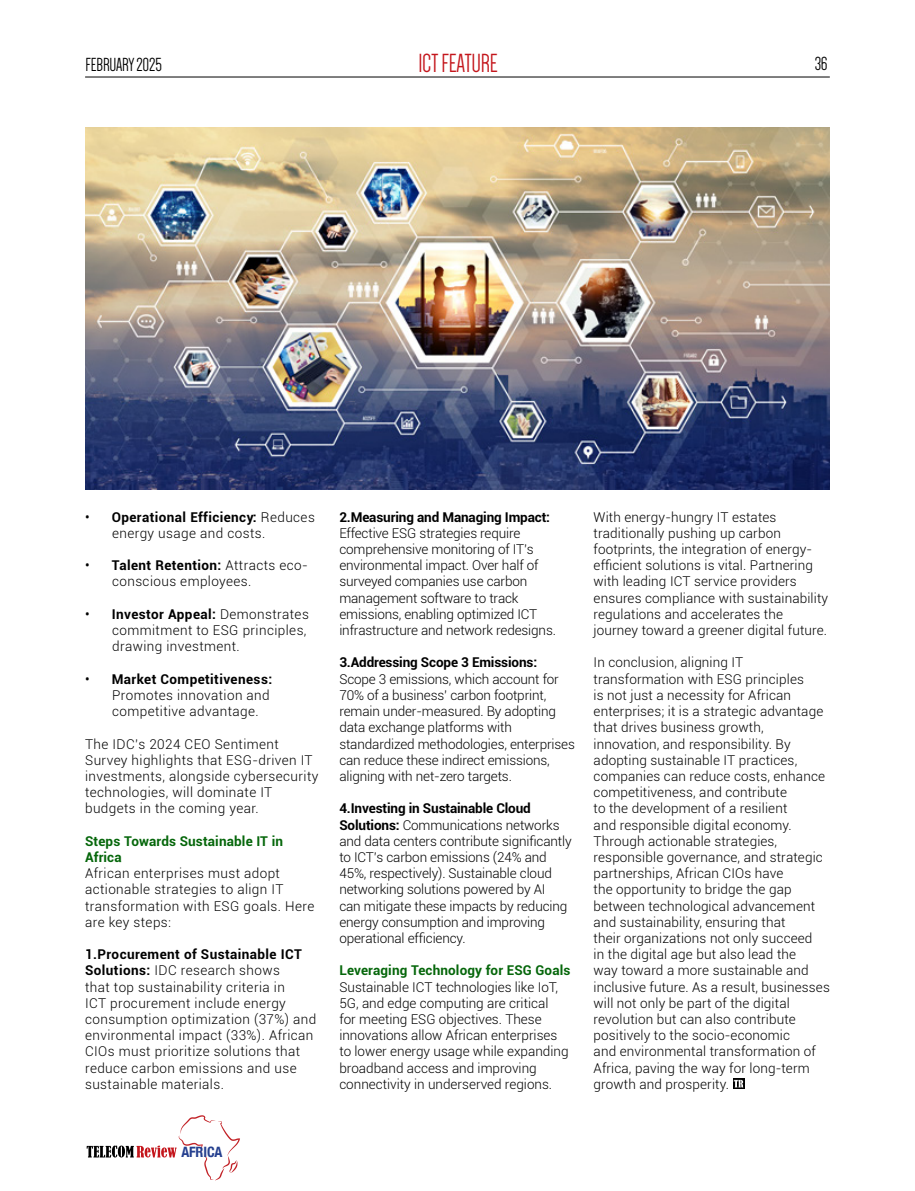
<style>
.page{position:relative;width:915px;height:1191px;background:#fff}
.page>*{position:absolute;margin:0;border:0;box-sizing:border-box;transform-origin:0 0}
.t1{font:27px "Dense";letter-spacing:-.01em;color:#c4161c}
.t2{font:19.5px "Dense";letter-spacing:-.01em;color:#000}
.t3{font:700 condensed 14.25px "Helvetica Neue";letter-spacing:-.01em;color:#25408f}
.t4{font:300 13.5px/16.2px "Roboto";letter-spacing:.01em;color:#000}
.t5{font:300 13.5px/16.2px "Roboto";letter-spacing:.03em;color:#000}
.t6{font:300 13.5px/16.2px "Roboto";letter-spacing:-.01em;color:#000}
.t7{font:700 13.5px/16.2px "Roboto";letter-spacing:.01em;color:#05660a}
.t8{font:700 13.5px "Roboto";letter-spacing:-.01em;color:#000}
.s1{font-weight:400}
.s2{font-weight:700}
</style>
<div class="page">
<hr style="left:85px;top:77px;width:744px;height:1px;background:#000">
<svg style="left:87px;top:1115px;width:153px;height:66px"></svg>
<svg style="left:733px;top:1078px;width:11px;height:10px"></svg>
<svg style="left:733px;top:1079px;width:10px;height:8px"></svg>
<img style="left:85px;top:128px;width:744px;height:361px">
<h2 class="t2" style="left:85px;top:55px;width:78px">FEBRUARY 2025</h2>
<h1 class="t1" style="left:418px;top:50px;width:81px">ICT FEATURE</h1>
<h2 class="t2" style="left:814px;top:54px;width:15px">36</h2>
<p class="t5" style="left:112px;top:508px;width:204px;text-indent:-27px"><span class="s1">•</span> <span class="s2">Operational Efficiency:</span> Reduces energy usage and costs.</p>
<p class="t5" style="left:112px;top:557px;width:197px;text-indent:-27px"><span class="s1">•</span> <span class="s2">Talent Retention:</span> Attracts eco&shy;conscious employees.</p>
<p class="t5" style="left:112px;top:605px;width:198px;text-indent:-27px"><span class="s1">•</span> <span class="s2">Investor Appeal:</span> Demonstrates commitment to ESG principles, drawing investment.</p>
<p class="t5" style="left:112px;top:670px;width:161px;text-indent:-27px"><span class="s1">•</span> <span class="s2">Market Competitiveness:<br></span>Promotes innovation and competitive advantage.</p>
<p class="t5" style="left:85px;top:735px;width:235px">The IDC’s 2024 CEO Sentiment Survey highlights that ESG-driven IT investments, alongside cybersecurity technologies, will dominate IT budgets in the coming year.</p>
<p class="t7" style="left:85px;top:832px;width:199px">Steps Towards Sustainable IT in<br>Africa</p>
<p class="t5" style="left:85px;top:864px;width:230px">African enterprises must adopt actionable strategies to align IT transformation with ESG goals. Here are key steps:</p>
<p class="t5" style="left:85px;top:945px;width:233px"><span class="s2">1.Procurement of Sustainable ICT Solutions:</span> IDC research shows<br>that top sustainability criteria in<br>ICT procurement include energy consumption optimization (37%) and environmental impact (33%). African CIOs must prioritize solutions that reduce carbon emissions and use sustainable materials.</p>
<p class="t8" style="left:339px;top:507px;width:212px">2.Measuring and Managing Impact:</p>
<p class="t6" style="left:339px;top:524px;width:218px">Effective ESG strategies require comprehensive monitoring of IT’s environmental impact. Over half of surveyed companies use carbon management software to track emissions, enabling optimized ICT infrastructure and network redesigns.</p>
<p class="t8" style="left:339px;top:653px;width:199px">3.Addressing Scope 3 Emissions:</p>
<p class="t6" style="left:339px;top:670px;width:237px">Scope 3 emissions, which account for 70% of a business’ carbon footprint, remain under-measured. By adopting data exchange platforms with standardized methodologies, enterprises can reduce these indirect emissions, aligning with net-zero targets.</p>
<p class="t6" style="left:339px;top:800px;width:234px"><span class="s2">4.Investing in Sustainable Cloud Solutions:</span> Communications networks and data centers contribute significantly to ICT’s carbon emissions (24% and 45%, respectively). Sustainable cloud networking solutions powered by AI<br>can mitigate these impacts by reducing energy consumption and improving operational efficiency.</p>
<p class="t7" style="left:339px;top:962px;width:232px">Leveraging Technology for ESG Goals</p>
<p class="t4" style="left:339px;top:978px;width:231px">Sustainable ICT technologies like IoT, 5G, and edge computing are critical<br>for meeting ESG objectives. These innovations allow African enterprises to lower energy usage while expanding broadband access and improving connectivity in underserved regions.</p>
<p class="t4" style="left:593px;top:508px;width:236px">With energy-hungry IT estates traditionally pushing up carbon footprints, the integration of energy&shy;efficient solutions is vital. Partnering with leading ICT service providers ensures compliance with sustainability regulations and accelerates the journey toward a greener digital future.</p>
<p class="t4" style="left:593px;top:654px;width:238px">In conclusion, aligning IT transformation with ESG principles<br>is not just a necessity for African enterprises; it is a strategic advantage that drives business growth, innovation, and responsibility. By adopting sustainable IT practices, companies can reduce costs, enhance competitiveness, and contribute<br>to the development of a resilient<br>and responsible digital economy.<br>Through actionable strategies, responsible governance, and strategic partnerships, African CIOs have<br>the opportunity to bridge the gap between technological advancement and sustainability, ensuring that<br>their organizations not only succeed<br>in the digital age but also lead the<br>way toward a more sustainable and inclusive future. As a result, businesses will not only be part of the digital revolution but can also contribute positively to the socio-economic<br>and environmental transformation of Africa, paving the way for long-term growth and prosperity.</p>
<p class="t3" style="left:181px;top:1140px;width:43px">AFRICA</p>
</div>
